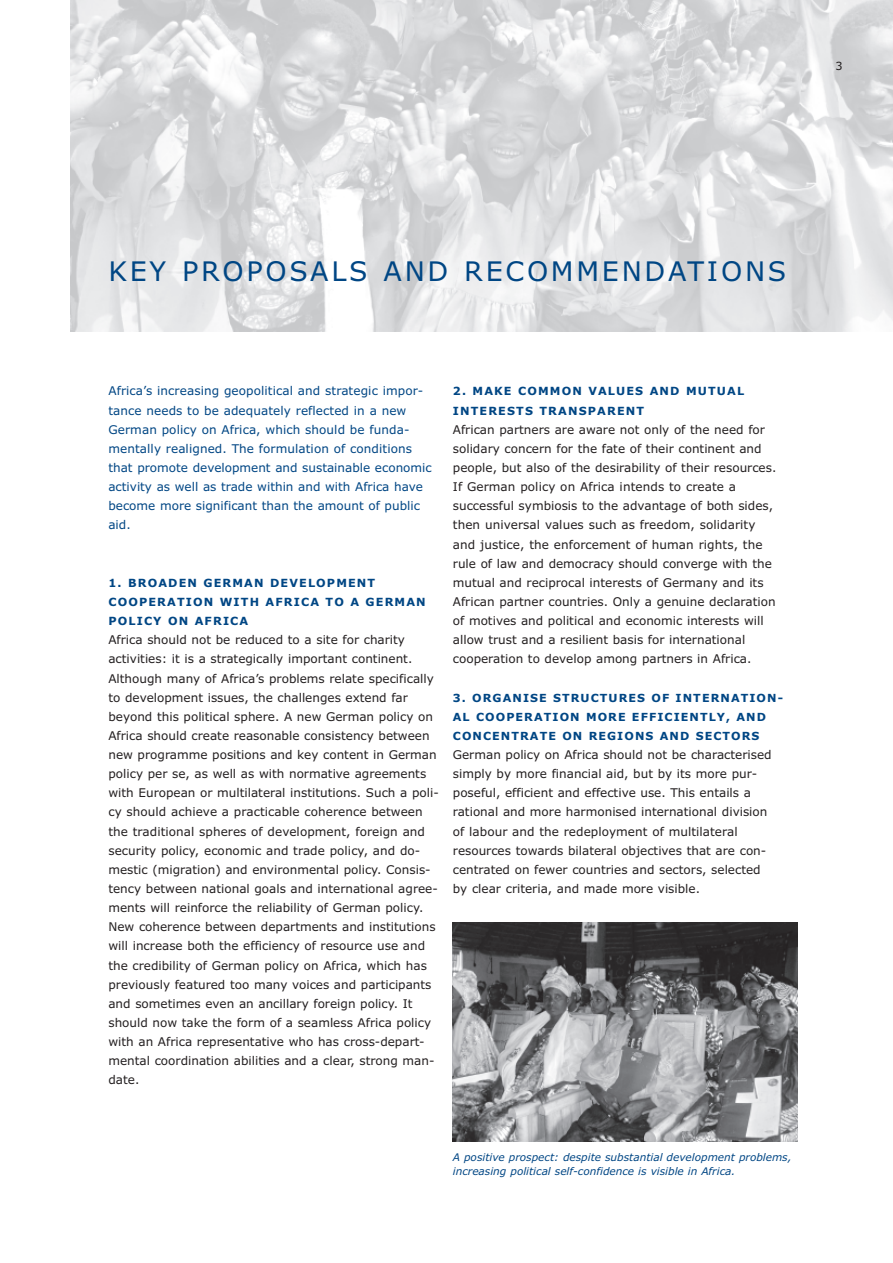
<style>
.page{position:relative;width:893px;height:1263px;background:#fff}
.page>*{position:absolute;margin:0;border:0;box-sizing:border-box;transform-origin:0 0}
.t1{font:27px "Verdana";letter-spacing:.1em;color:#004684}
.t2{font:12px/19.2px "Verdana";color:#231f20}
.t3{font:12px/19.2px "Verdana";letter-spacing:.005em;color:#004684}
.t4{font:700 11.25px/19.2px "Verdana";letter-spacing:.1em;color:#004684}
.t5{font:11.25px "Verdana";color:#231f20}
.t6{font:700 11.1px/19.2px "Verdana";letter-spacing:.095em;color:#004684}
.t7{font:italic 10.5px/14.4px "Verdana";color:#004684}
</style>
<div class="page">
<img style="left:70px;top:0;width:823px;height:332px">
<img style="left:453px;top:923px;width:344px;height:219px">
<p class="t5" style="left:836px;top:60px;width:9px">3</p>
<h1 class="t1" style="left:108px;top:256px;width:679px">KEY PROPOSALS AND RECOMMENDATIONS</h1>
<p class="t3" style="left:108px;top:382px;width:325px">Africa’s increasing geopolitical and strategic impor&shy;tance needs to be adequately reflected in a new German policy on Africa, which should be funda&shy;mentally realigned. The formulation of conditions that promote development and sustainable economic activity as well as trade within and with Africa have become more significant than the amount of public aid.</p>
<p class="t4" style="left:108px;top:573px;width:319px">1. BROADEN GERMAN DEVELOPMENT<br>COOPERATION WITH AFRICA TO A GERMAN<br>POLICY ON AFRICA</p>
<p class="t2" style="left:108px;top:630px;width:332px">Africa should not be reduced to a site for charity activities: it is a strategically important continent.<br>Although many of Africa’s problems relate specifically to development issues, the challenges extend far beyond this political sphere. A new German policy on Africa should create reasonable consistency between new programme positions and key content in German policy per se, as well as with normative agreements with European or multilateral institutions. Such a poli&shy;cy should achieve a practicable coherence between the traditional spheres of development, foreign and security policy, economic and trade policy, and do&shy;mestic (migration) and environmental policy. Consis&shy;tency between national goals and international agree&shy;ments will reinforce the reliability of German policy.<br>New coherence between departments and institutions will increase both the efficiency of resource use and the credibility of German policy on Africa, which has previously featured too many voices and participants and sometimes even an ancillary foreign policy. It should now take the form of a seamless Africa policy with an Africa representative who has cross-depart&shy;mental coordination abilities and a clear, strong man&shy;date.</p>
<p class="t4" style="left:453px;top:382px;width:293px">2. MAKE COMMON VALUES AND MUTUAL<br>INTERESTS TRANSPARENT</p>
<p class="t2" style="left:453px;top:420px;width:325px">African partners are aware not only of the need for solidary concern for the fate of their continent and people, but also of the desirability of their resources.<br>If German policy on Africa intends to create a successful symbiosis to the advantage of both sides, then universal values such as freedom, solidarity and justice, the enforcement of human rights, the rule of law and democracy should converge with the mutual and reciprocal interests of Germany and its African partner countries. Only a genuine declaration of motives and political and economic interests will allow trust and a resilient basis for international cooperation to develop among partners in Africa.</p>
<p class="t6" style="left:453px;top:688px;width:332px">3. ORGANISE STRUCTURES OF INTERNATION-<br>AL COOPERATION MORE EFFICIENTLY, AND<br>CONCENTRATE ON REGIONS AND SECTORS</p>
<p class="t2" style="left:453px;top:745px;width:320px">German policy on Africa should not be characterised simply by more financial aid, but by its more pur&shy;poseful, efficient and effective use. This entails a rational and more harmonised international division of labour and the redeployment of multilateral resources towards bilateral objectives that are con&shy;centrated on fewer countries and sectors, selected by clear criteria, and made more visible.</p>
<p class="t7" style="left:453px;top:1150px;width:340px">A positive prospect: despite substantial development problems, increasing political self-confidence is visible in Africa.</p>
</div>
